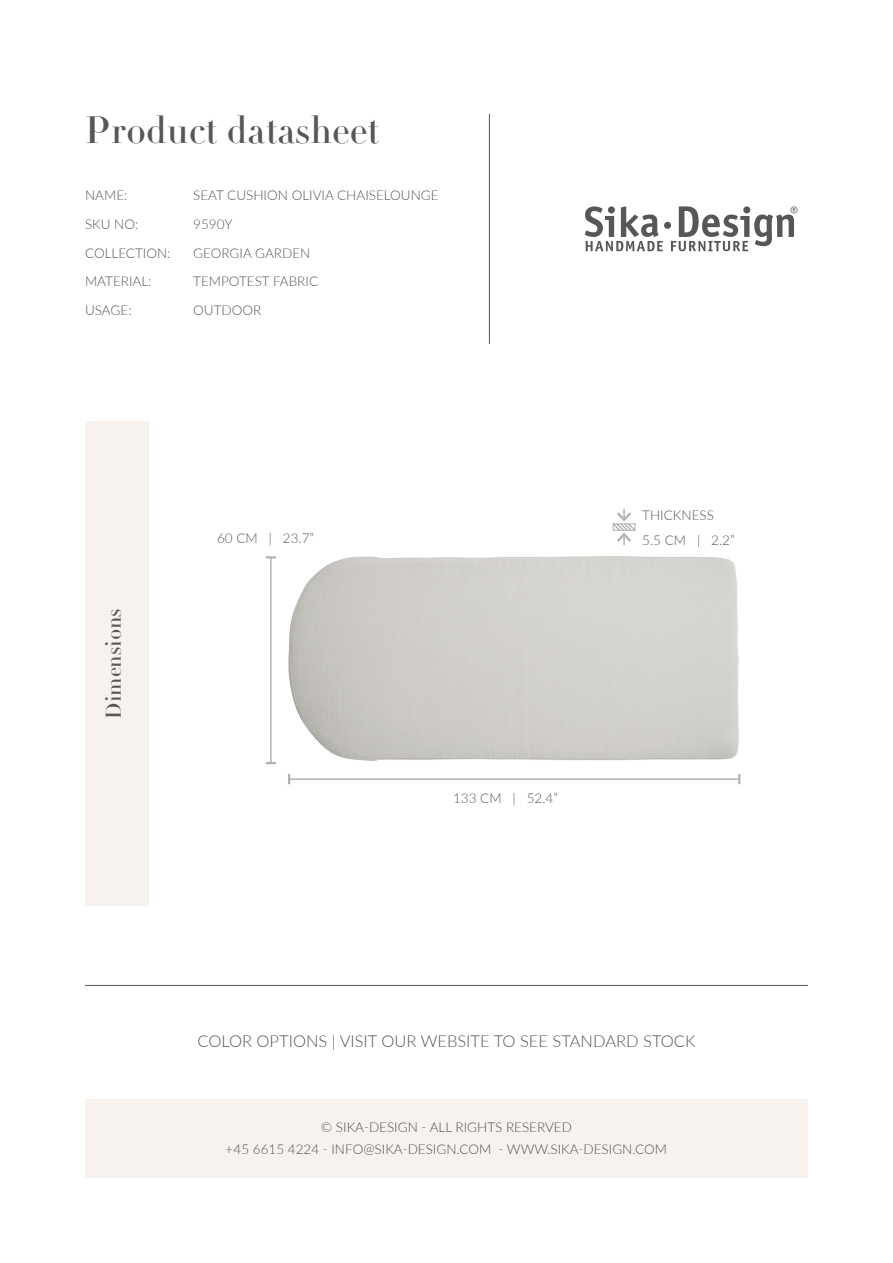
<style>
.page{position:relative;width:893px;height:1263px;background:#fff}
.page>*{position:absolute;margin:0;border:0;box-sizing:border-box;transform-origin:0 0}
.t1{font:37.5px "Didot LT Pro Headline";color:#575756}
.t2{font:21px "Didot LT Pro Headline";color:#575756}
.t3{font:300 16.5px "Lato";color:#575756}
.t4{font:300 13.5px/28.8px "Lato";color:#575756}
</style>
<div class="page">
<div style="left:85px;top:1100px;width:723px;height:78px;background:#f7f2ee"></div>
<div style="left:664px;top:222px;width:7px;height:7px;background:#575756;border-radius:50%"></div>
<svg style="left:585px;top:206px;width:78px;height:45px"></svg>
<svg style="left:671px;top:206px;width:126px;height:45px"></svg>
<hr style="left:489px;top:114px;width:1px;height:230px;background:#575756">
<hr style="left:85px;top:985px;width:723px;height:1px;background:#575756">
<div style="left:85px;top:421px;width:64px;height:485px;background:#f7f2ee"></div>
<img style="left:288px;top:556px;width:451px;height:205px">
<hr style="left:270px;top:557px;width:2px;height:206px;background:#b2b2b2">
<svg style="left:266px;top:556px;width:10px;height:2px"></svg>
<svg style="left:266px;top:762px;width:10px;height:2px"></svg>
<hr style="left:289px;top:778px;width:450px;height:2px;background:#b2b2b2">
<svg style="left:288px;top:774px;width:2px;height:10px"></svg>
<svg style="left:738px;top:774px;width:2px;height:10px"></svg>
<svg style="left:612px;top:509px;width:24px;height:36px"></svg>
<h1 class="t1" style="left:85px;top:106px;width:295px">Product datasheet</h1>
<p class="t4" style="left:85px;top:180px;width:87px">NAME:<br>SKU NO:<br>COLLECTION:<br>MATERIAL:<br>USAGE:</p>
<p class="t4" style="left:193px;top:180px;width:247px">SEAT CUSHION OLIVIA CHAISELOUNGE<br>9590Y</p>
<p class="t4" style="left:193px;top:238px;width:119px">GEORGIA GARDEN</p>
<p class="t4" style="left:193px;top:267px;width:126px">TEMPOTEST FABRIC</p>
<p class="t4" style="left:193px;top:295px;width:70px">OUTDOOR</p>
<h2 class="t2" style="left:100px;top:719px;width:112px;rotate:-90deg">Dimensions</h2>
<p class="t4" style="left:217px;top:524px;width:99px">60 CM | 23.7”</p>
<p class="t4" style="left:453px;top:783px;width:106px">133 CM | 52.4”</p>
<p class="t4" style="left:642px;top:501px;width:94px;line-height:25.5px">THICKNESS<br>5.5 CM | 2.2”</p>
<p class="t3" style="left:197px;top:1030px;width:500px">COLOR OPTIONS | VISIT OUR WEBSITE TO SEE STANDARD STOCK</p>
<p class="t4" style="left:226px;top:1115px;width:443px;line-height:22.5px;text-align:center">© SIKA-DESIGN - ALL RIGHTS RESERVED<br>+45 6615 4224 - INFO@SIKA-DESIGN.COM - WWW.SIKA-DESIGN.COM</p>
</div>
